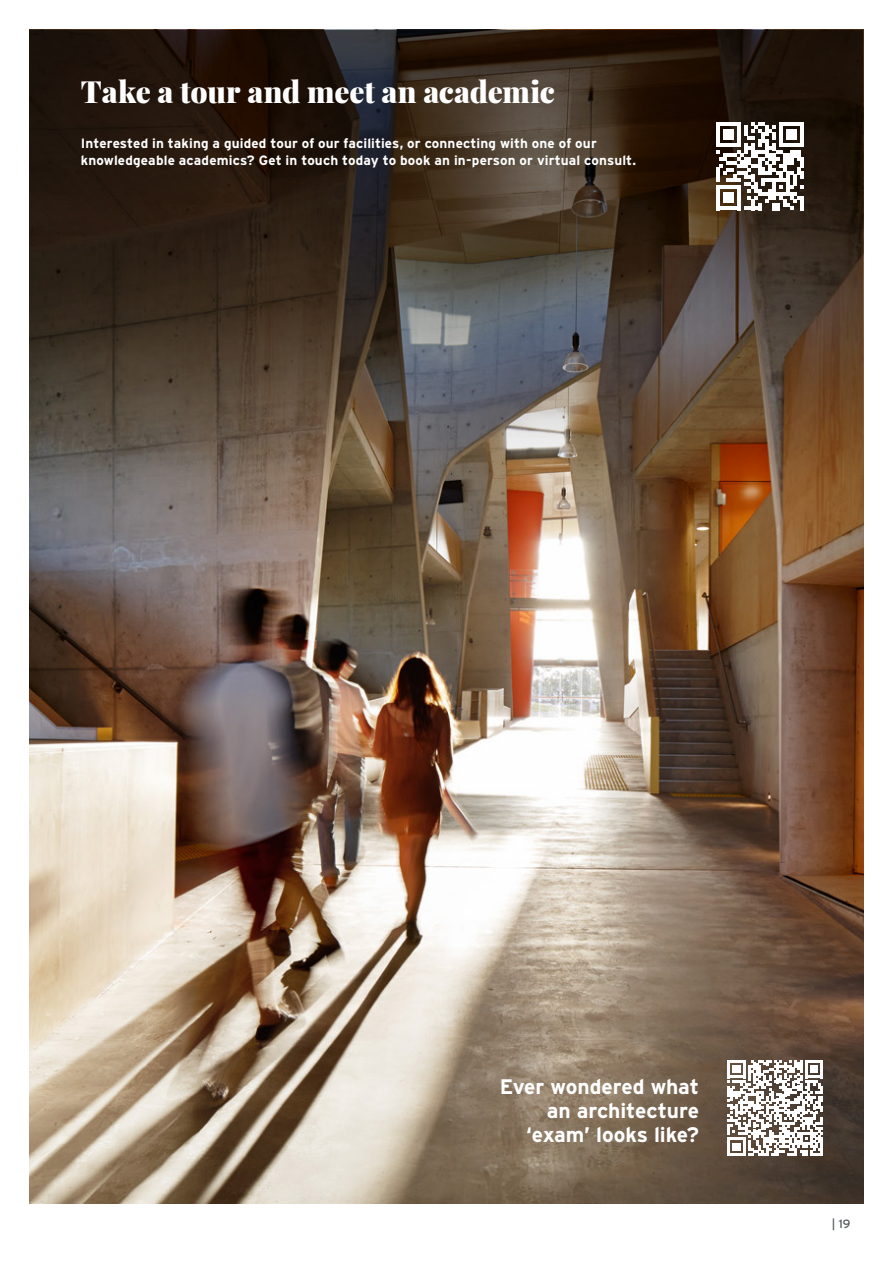
<style>
.page{position:relative;width:893px;height:1263px;background:#fff}
.page>*{position:absolute;margin:0;border:0;box-sizing:border-box;transform-origin:0 0}
.Heading_2_Playfair{font:900 30px "Playfair Display";letter-spacing:-.005em;color:#fff}
.Heading_5_Interstate{font:700 21px/24px "Interstate";letter-spacing:-.005em;color:#fff;text-align:right}
.Events_Tour_Body_Cop{font:700 13.5px/16.5px "Interstate";letter-spacing:.01em;color:#fff}
.t1{font:12px "Interstate";color:#52575a}
</style>
<div class="page">
<img style="left:30px;top:476px;width:833px;height:727px">
<svg style="left:30px;top:30px;width:833px;height:446px;background:#44372b"></svg>
<svg style="left:716px;top:122px;width:88px;height:88px"></svg>
<svg style="left:727px;top:1060px;width:96px;height:95px"></svg>
<hr style="left:820px;top:1137px;width:3px;height:18px;background:#fff">
<p class="Heading_2_Playfair" style="left:81px;top:68px;width:475px">Take a tour and meet an academic</p>
<p class="Events_Tour_Body_Cop" style="left:81px;top:135px;width:557px">Interested in taking a guided tour of our facilities, or connecting with one of our knowledgeable academics? Get in touch today to book an in-person or virtual consult.</p>
<p class="Heading_5_Interstate" style="left:500px;top:1074px;width:201px">Ever wondered what an architecture ‘exam’ looks like?</p>
<p class="t1" style="left:832px;top:1216px;width:20px">| 19</p>
</div>
